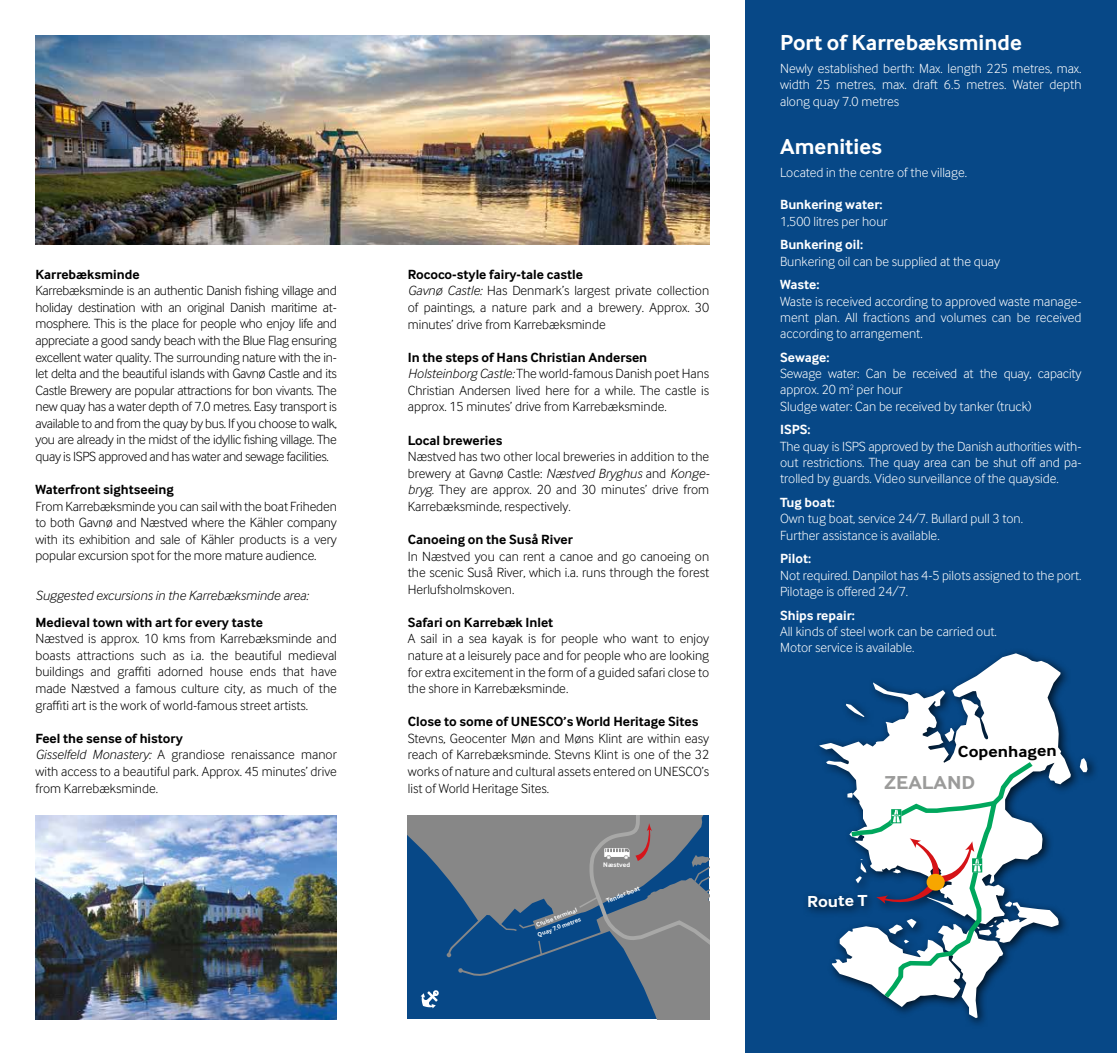
<style>
.page{position:relative;width:1117px;height:1053px;background:#fff}
.page>*{position:absolute;margin:0;border:0;box-sizing:border-box;transform-origin:0 0}
.t1{font:700 22.5px "Inter Face";color:#fff}
.t2{font:700 19.38px "Inter Face";letter-spacing:-.005em;color:#9b9b9a;scale:1.08 1}
.t3{font:700 16.5px "Inter Face";letter-spacing:-.005em;color:#000;scale:1.08 1}
.t4{font:700 16.5px "Inter Face";letter-spacing:-.005em;color:#fff;scale:1.08 1}
.t5{font:300 13.75px/16.6px "Inter Face";color:#000;text-align:justify}
.t6{font:300 13.75px/16.2px "Inter Face";color:#fff}
.t7{font:700 13.75px "Inter Face";color:#000}
.t8{font:700 13.75px "Inter Face";color:#fff}
.t9{font:italic 300 13.75px "Inter Face";color:#000}
.t10{font:700 6.75px "Inter Face";letter-spacing:-.005em;color:#fff}
.t11{font:700 6.38px "Inter Face";color:#fff}
.s1{font-weight:700}
.s2{font-style:italic}
</style>
<div class="page">
<div style="left:744px;top:0;width:372px;height:1052px;background:#074887"></div>
<svg style="left:1079px;top:758px;width:8px;height:14px"></svg>
<svg style="left:819px;top:653px;width:251px;height:271px"></svg>
<svg style="left:831px;top:757px;width:227px;height:261px"></svg>
<div style="left:926px;top:873px;width:18px;height:17px;background:#f7a600;border-radius:50%"></div>
<img style="left:35px;top:35px;width:674px;height:209px">
<img style="left:35px;top:815px;width:302px;height:204px">
<svg style="left:407px;top:815px;width:302px;height:204px;background:#4e6b87"></svg>
<p class="t7" style="left:35px;top:266px;width:106px">Karrebæksminde</p>
<p class="t5" style="left:35px;top:282px;width:303px">Karrebæksminde is an authentic Danish fishing village and holiday destination with an original Danish maritime at&shy;mosphere. This is the place for people who enjoy life and appreciate a good sandy beach with the Blue Flag ensuring excellent water quality. The surrounding nature with the in&shy;let delta and the beautiful islands with Gavnø Castle and its Castle Brewery are popular attractions for bon vivants. The new quay has a water depth of 7.0 metres. Easy transport is available to and from the quay by bus. If you choose to walk, you are already in the midst of the idyllic fishing village. The quay is ISPS approved and has water and sewage facilities.</p>
<p class="t7" style="left:35px;top:481px;width:140px">Waterfront sightseeing</p>
<p class="t5" style="left:35px;top:497px;width:303px">From Karrebæksminde you can sail with the boat Friheden to both Gavnø and Næstved where the Kähler company with its exhibition and sale of Kähler products is a very popular excursion spot for the more mature audience.</p>
<p class="t9" style="left:35px;top:587px;width:274px">Suggested excursions in the Karrebæksminde area:</p>
<p class="t7" style="left:35px;top:614px;width:229px">Medieval town with art for every taste</p>
<p class="t5" style="left:35px;top:630px;width:303px">Næstved is approx. 10 kms from Karrebæksminde and boasts attractions such as i.a. the beautiful medieval buildings and graffiti adorned house ends that have made Næstved a famous culture city, as much of the graffiti art is the work of world-famous street artists.</p>
<p class="t5" style="left:35px;top:729px;width:303px;text-align:left"><span class="s1">Feel the sense of history<br></span><span class="s2">Gisselfeld Monastery:</span> A grandiose renaissance manor with access to a beautiful park. Approx. 45 minutes’ drive from Karrebæksminde.</p>
<p class="t5" style="left:407px;top:266px;width:303px;text-align:left"><span class="s1">Rococo-style fairy-tale castle<br></span><span class="s2">Gavnø Castle:</span> Has Denmark’s largest private collection of paintings, a nature park and a brewery. Approx. 30 minutes’ drive from Karrebæksminde</p>
<p class="t5" style="left:407px;top:348px;width:303px;text-align:left"><span class="s1">In the steps of Hans Christian Andersen </span><span class="s2">Holsteinborg Castle:</span> The world-famous Danish poet Hans Christian Andersen lived here for a while. The castle is approx. 15 minutes’ drive from Karrebæksminde.</p>
<p class="t7" style="left:407px;top:432px;width:96px">Local breweries</p>
<p class="t5" style="left:407px;top:448px;width:303px">Næstved has two other local breweries in addition to the brewery at Gavnø Castle: <span class="s2">Næstved Bryghus</span> and <span class="s2">Konge&shy;bryg</span>. They are approx. 20 and 30 minutes’ drive from Karrebæksminde, respectively.</p>
<p class="t7" style="left:407px;top:531px;width:167px">Canoeing on the Suså River</p>
<p class="t5" style="left:407px;top:547px;width:303px">In Næstved you can rent a canoe and go canoeing on the scenic Suså River, which i.a. runs through the forest Herlufsholmskoven.</p>
<p class="t7" style="left:407px;top:614px;width:147px">Safari on Karrebæk Inlet</p>
<p class="t5" style="left:407px;top:630px;width:303px">A sail in a sea kayak is for people who want to enjoy nature at a leisurely pace and for people who are looking for extra excitement in the form of a guided safari close to the shore in Karrebæksminde.</p>
<p class="t7" style="left:407px;top:713px;width:292px">Close to some of UNESCO’s World Heritage Sites</p>
<p class="t5" style="left:407px;top:730px;width:303px">Stevns, Geocenter Møn and Møns Klint are within easy reach of Karrebæksminde. Stevns Klint is one of the 32 works of nature and cultural assets entered on UNESCO’s list of World Heritage Sites.</p>
<p class="t11" style="left:535px;top:921px;width:45px;rotate:-20deg">Cruise terminal</p>
<p class="t11" style="left:536px;top:931px;width:47px;rotate:-20deg">Quay 7.0 metres</p>
<p class="t10" style="left:603px;top:860px;width:28px">Næstved</p>
<p class="t10" style="left:605px;top:897px;width:37px;rotate:-22deg">Tender boat</p>
<h1 class="t1" style="left:780px;top:30px;width:243px">Port of Karrebæksminde</h1>
<p class="t6" style="left:780px;top:60px;width:303px;text-align:justify">Newly established berth: Max. length 225 metres, max. width 25 metres, max. draft 6.5 metres. Water depth along quay 7.0 metres</p>
<h1 class="t1" style="left:780px;top:134px;width:103px">Amenities</h1>
<p class="t6" style="left:780px;top:164px;width:188px">Located in the centre of the village.</p>
<p class="t8" style="left:780px;top:197px;width:104px">Bunkering water:</p>
<p class="t6" style="left:780px;top:213px;width:109px">1,500 litres per hour</p>
<p class="t8" style="left:780px;top:237px;width:85px">Bunkering oil:</p>
<p class="t6" style="left:780px;top:253px;width:221px">Bunkering oil can be supplied at the quay</p>
<p class="t8" style="left:780px;top:277px;width:41px">Waste:</p>
<p class="t6" style="left:780px;top:293px;width:303px;text-align:justify">Waste is received according to approved waste manage&shy;ment plan. All fractions and volumes can be received according to arrangement.</p>
<p class="t8" style="left:780px;top:349px;width:51px">Sewage:</p>
<p class="t6" style="left:780px;top:365px;width:303px">Sewage water: Can be received at the quay, capacity approx. 20 m<sup>2</sup> per hour<br>Sludge water: Can be received by tanker (truck)</p>
<p class="t8" style="left:780px;top:422px;width:32px">ISPS:</p>
<p class="t6" style="left:780px;top:438px;width:303px;text-align:justify">The quay is ISPS approved by the Danish authorities with&shy;out restrictions. The quay area can be shut off and pa&shy;trolled by guards. Video surveillance of the quayside.</p>
<p class="t8" style="left:780px;top:494px;width:56px">Tug boat:</p>
<p class="t6" style="left:780px;top:510px;width:244px">Own tug boat, service 24/7. Bullard pull 3 ton.<br>Further assistance is available.</p>
<p class="t8" style="left:780px;top:550px;width:33px">Pilot:</p>
<p class="t6" style="left:780px;top:566px;width:303px">Not required. Danpilot has 4-5 pilots assigned to the port.<br>Pilotage is offered 24/7.</p>
<p class="t8" style="left:780px;top:607px;width:76px">Ships repair:</p>
<p class="t6" style="left:780px;top:623px;width:218px">All kinds of steel work can be carried out.<br>Motor service is available.</p>
<p class="t3" style="left:957px;top:741px;width:93px">Copenhagen</p>
<h2 class="t2" style="left:883px;top:771px;width:86px">ZEALAND</h2>
<p class="t4" style="left:807px;top:891px;width:57px">Route T</p>
</div>
